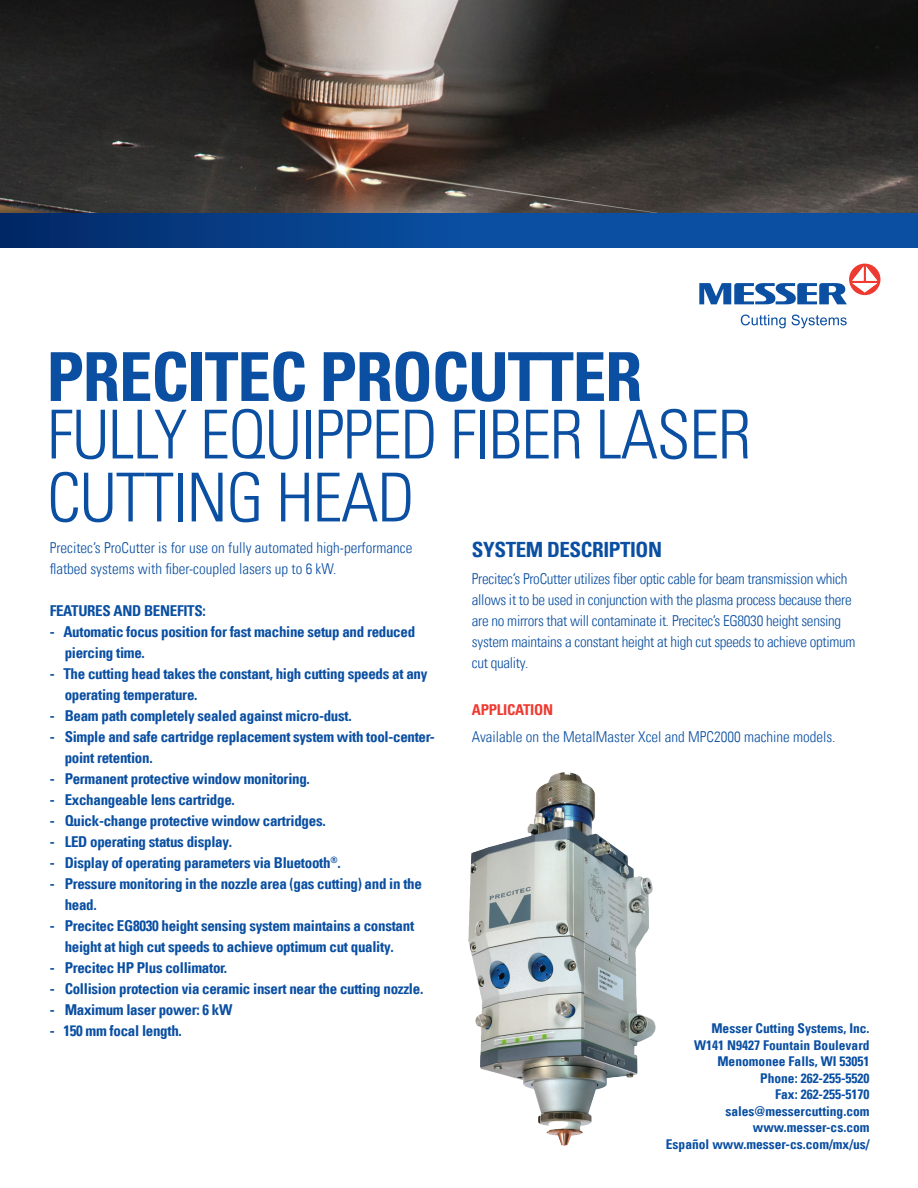
<style>
.page{position:relative;width:918px;height:1188px;background:#fff}
.page>*{position:absolute;margin:0;border:0;box-sizing:border-box;transform-origin:0 0}
.t1{font:67.5px/63px "Univers Com 47 Light Cond";letter-spacing:-.02em;color:#0a4fa2}
.t2{font:67.5px "Univers Com 67 Bold Cond";letter-spacing:-.02em;color:#0a4fa2}
.t3{font:21px "Univers Com 67 Bold Cond";letter-spacing:-.02em;color:#0a4fa2}
.t4{font:15px/21px "Univers Com 67 Bold Cond";letter-spacing:-.02em;color:#0a4fa2}
.t5{font:15px/21px "Univers Com 47 Light Cond";letter-spacing:-.02em;color:#0a4fa2}
.t6{font:15px/21px "Univers Com 47 Light Cond";color:#0a4fa2}
.t7{font:15px "Univers Com 67 Bold Cond";letter-spacing:-.02em;color:#ee3b32}
.t8{font:13.5px/16.5px "Univers Com 67 Bold Cond";color:#0a4fa2;text-align:right}
</style>
<div class="page">
<svg style="left:699px;top:264px;width:182px;height:40px"></svg>
<svg style="left:741px;top:315px;width:45px;height:13px"></svg>
<svg style="left:792px;top:315px;width:55px;height:13px"></svg>
<img style="left:0;top:0;width:918px;height:214px">
<svg style="left:0;top:214px;width:918px;height:34px;background:#074592"></svg>
<img style="left:468px;top:772px;width:188px;height:374px">
<h1 class="t2" style="left:46px;top:336px;width:598px">PRECITEC PROCUTTER</h1>
<h1 class="t1" style="left:47px;top:403px;width:706px">FULLY EQUIPPED FIBER LASER<br>CUTTING HEAD</h1>
<p class="t6" style="left:50px;top:537px;width:364px">Precitec’s ProCutter is for use on fully automated high-performance flatbed systems with fiber-coupled lasers up to 6 kW.</p>
<p class="t4" style="left:50px;top:600px;width:158px">FEATURES AND BENEFITS:</p>
<p class="t4" style="left:65px;top:621px;width:352px;text-indent:-15px">- Automatic focus position for fast machine setup and reduced piercing time.</p>
<p class="t4" style="left:65px;top:663px;width:364px;text-indent:-15px">- The cutting head takes the constant, high cutting speeds at any operating temperature.</p>
<p class="t4" style="left:50px;top:705px;width:304px">- Beam path completely sealed against micro-dust.</p>
<p class="t4" style="left:65px;top:726px;width:372px;text-indent:-15px">- Simple and safe cartridge replacement system with tool-center&shy;point retention.</p>
<p class="t4" style="left:50px;top:768px;width:262px">- Permanent protective window monitoring.</p>
<p class="t4" style="left:50px;top:789px;width:187px">- Exchangeable lens cartridge.</p>
<p class="t4" style="left:50px;top:810px;width:278px">- Quick-change protective window cartridges.</p>
<p class="t4" style="left:50px;top:831px;width:184px">- LED operating status display.</p>
<p class="t4" style="left:50px;top:852px;width:293px">- Display of operating parameters via Bluetooth<sup>®</sup>.</p>
<p class="t4" style="left:65px;top:873px;width:359px;text-indent:-15px">- Pressure monitoring in the nozzle area (gas cutting) and in the head.</p>
<p class="t4" style="left:50px;top:915px;width:366px;text-align:center">- Precitec EG8030 height sensing system maintains a constant height at high cut speeds to achieve optimum cut quality.</p>
<p class="t4" style="left:50px;top:957px;width:179px">- Precitec HP Plus collimator.</p>
<p class="t4" style="left:50px;top:978px;width:375px">- Collision protection via ceramic insert near the cutting nozzle.</p>
<p class="t4" style="left:50px;top:999px;width:184px">- Maximum laser power: 6 kW</p>
<p class="t4" style="left:50px;top:1020px;width:134px">- 150 mm focal length.</p>
<h2 class="t3" style="left:472px;top:537px;width:192px">SYSTEM DESCRIPTION</h2>
<p class="t5" style="left:472px;top:568px;width:385px">Precitec’s ProCutter utilizes fiber optic cable for beam transmission which allows it to be used in conjunction with the plasma process because there are no mirrors that will contaminate it. Precitec’s EG8030 height sensing system maintains a constant height at high cut speeds to achieve optimum cut quality.</p>
<p class="t7" style="left:472px;top:701px;width:83px">APPLICATION</p>
<p class="t6" style="left:472px;top:726px;width:365px">Available on the MetalMaster Xcel and MPC2000 machine models.</p>
<p class="t8" style="left:666px;top:1020px;width:205px">Messer Cutting Systems, Inc.<br>W141 N9427 Fountain Boulevard<br>Menomonee Falls, WI 53051<br>Phone: 262-255-5520<br>Fax: 262-255-5170 sales@messercutting.com www.messer-cs.com<br>Español www.messer-cs.com/mx/us/</p>
</div>
